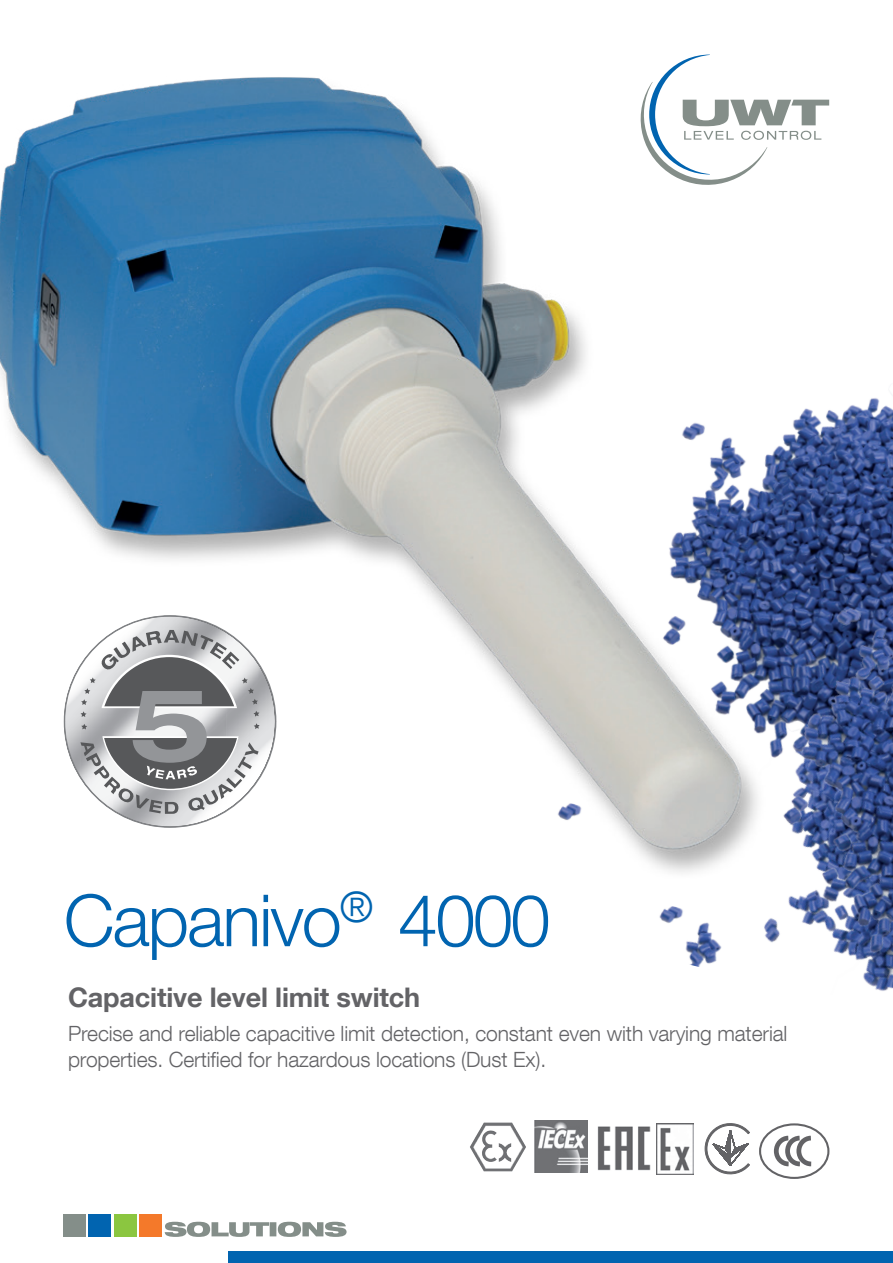
<style>
.page{position:relative;width:893px;height:1263px;background:#fff}
.page>*{position:absolute;margin:0;border:0;box-sizing:border-box;transform-origin:0 0}
.t1{font:300 72px "Helvetica Neue LT Com";letter-spacing:-.03em;color:#0164b0}
.t2{font:700 27px "Helvetica Neue LT Com";letter-spacing:-.005em;color:#636366}
.t3{font:300 21px/25.5px "Helvetica Neue LT Com";letter-spacing:-.005em;color:#636366}
</style>
<div class="page">
<img style="left:0;top:54px;width:830px;height:675px">
<svg style="left:631px;top:55px;width:198px;height:136px"></svg>
<img style="left:426px;top:257px;width:467px;height:472px">
<img style="left:531px;top:414px;width:362px;height:577px">
<img style="left:531px;top:785px;width:56px;height:85px">
<img style="left:590px;top:888px;width:139px;height:83px">
<div style="left:228px;top:1251px;width:665px;height:12px;background:#0164b0"></div>
<div style="left:63px;top:1215px;width:23px;height:22px;background:#848e89"></div>
<div style="left:89px;top:1215px;width:22px;height:22px;background:#0164b0"></div>
<div style="left:114px;top:1215px;width:22px;height:22px;background:#8bc640"></div>
<div style="left:139px;top:1215px;width:23px;height:22px;background:#f4792a"></div>
<svg style="left:165px;top:1222px;width:182px;height:15px"></svg>
<img style="left:470px;top:1122px;width:14px;height:35px">
<img style="left:534px;top:1120px;width:53px;height:53px">
<img style="left:597px;top:1126px;width:54px;height:45px">
<img style="left:657px;top:1123px;width:37px;height:51px">
<svg style="left:705px;top:1123px;width:45px;height:52px"></svg>
<svg style="left:760px;top:1124px;width:68px;height:54px"></svg>
<div style="left:759px;top:1123px;width:70px;height:56px;border:2px solid #636366;border-radius:50%"></div>
<svg style="left:771px;top:1133px;width:45px;height:35px"></svg>
<svg style="left:64px;top:616px;width:211px;height:211px"></svg>
<p class="t1" style="left:64px;top:876px;width:488px">Capanivo<sup>®</sup> 4000</p>
<p class="t2" style="left:68px;top:980px;width:354px">Capacitive level limit switch</p>
<p class="t3" style="left:68px;top:1021px;width:721px">Precise and reliable capacitive limit detection, constant even with varying material properties. Certified for hazardous locations (Dust Ex).</p>
</div>
